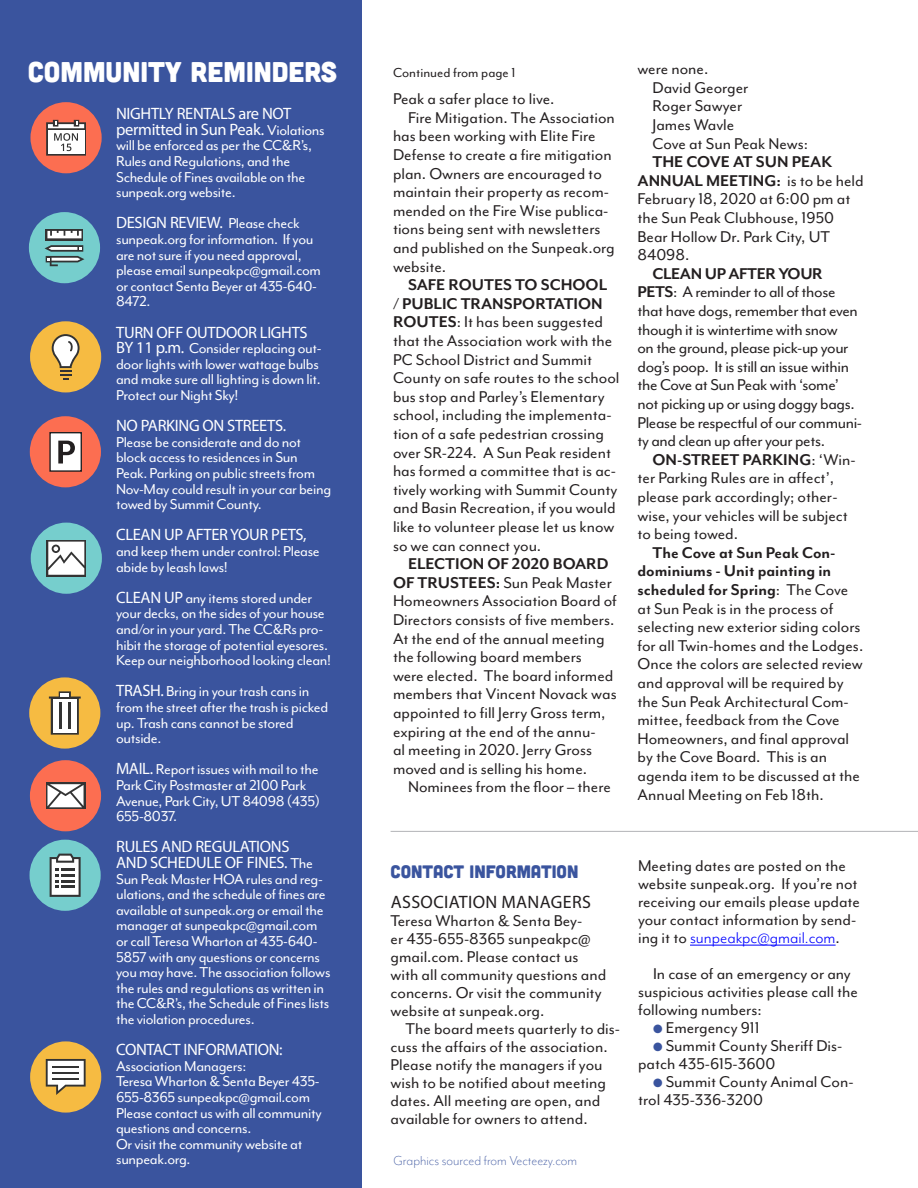
<style>
.page{position:relative;width:918px;height:1188px;background:#fff}
.page>*{position:absolute;margin:0;border:0;box-sizing:border-box;transform-origin:0 0}
.Cubano_hed_small{font:28.5px "Cubano";color:#fff}
.News_text_basic{font:18px/18.6px "Mr Eaves Mod OT";color:#231f20}
.News_text_basic-2{font:18px/18.6px "Mr Eaves Mod OT";letter-spacing:-.02em;color:#231f20}
.News_text_basic_no_i{font:18px/18px "Mr Eaves Mod OT";color:#231f20}
.Cubano_hed_small-2{font:18px "Cubano";color:#3a549e}
.t1{font:16.5px/15.6px "Mr Eaves Mod OT";letter-spacing:-.02em;color:#fff}
.t2{font:16.5px "Myriad Pro";letter-spacing:-.02em;color:#fff}
.Source-photo_credit{font:300 15px "Mr Eaves Mod OT";color:#3a549e}
.Cubano_hed_small-3{font:15px "Mr Eaves Mod OT";color:#231f20}
.s1{font-family:"Myriad Pro"}
.s2{font-weight:700}
.s3{color:#00f}
.s4{color:#3a549e}
</style>
<div class="page">
<div style="left:0;top:0;width:362px;height:1188px;background:#3a549e"></div>
<div style="left:30px;top:1041px;width:71px;height:72px;background:#f6bb42;border-radius:50%"></div>
<svg style="left:46px;top:1059px;width:40px;height:36px"></svg>
<hr style="left:52px;top:1066px;width:27px;height:2px;background:#333">
<hr style="left:52px;top:1072px;width:27px;height:2px;background:#333">
<hr style="left:52px;top:1078px;width:27px;height:2px;background:#333">
<div style="left:31px;top:523px;width:71px;height:71px;background:#76cecd;border-radius:50%"></div>
<svg style="left:46px;top:540px;width:40px;height:37px"></svg>
<svg style="left:48px;top:542px;width:36px;height:33px"></svg>
<div style="left:30px;top:321px;width:71px;height:71px;background:#f6bb42;border-radius:50%"></div>
<svg style="left:52px;top:334px;width:28px;height:46px"></svg>
<div style="left:30px;top:102px;width:72px;height:71px;background:#fc6e51;border-radius:50%"></div>
<svg style="left:46px;top:120px;width:40px;height:36px"></svg>
<div style="left:29px;top:212px;width:71px;height:71px;background:#76cecd;border-radius:50%"></div>
<svg style="left:45px;top:245px;width:39px;height:21px"></svg>
<svg style="left:46px;top:229px;width:37px;height:11px"></svg>
<svg style="left:47px;top:231px;width:35px;height:7px"></svg>
<div style="left:29px;top:677px;width:71px;height:72px;background:#f6bb42;border-radius:50%"></div>
<svg style="left:49px;top:691px;width:32px;height:44px"></svg>
<div style="left:53px;top:699px;width:24px;height:34px;background:#fff"></div>
<hr style="left:59px;top:703px;width:2px;height:26px;background:#333">
<hr style="left:68px;top:703px;width:2px;height:26px;background:#333">
<div style="left:30px;top:840px;width:71px;height:71px;background:#76cecd;border-radius:50%"></div>
<svg style="left:50px;top:854px;width:31px;height:43px"></svg>
<div style="left:30px;top:760px;width:71px;height:71px;background:#fc6e51;border-radius:50%"></div>
<svg style="left:46px;top:782px;width:39px;height:27px"></svg>
<svg style="left:47px;top:784px;width:37px;height:23px"></svg>
<div style="left:30px;top:416px;width:71px;height:71px;background:#fc6e51;border-radius:50%"></div>
<div style="left:50px;top:433px;width:31px;height:38px;background:#fff"></div>
<div style="left:49px;top:432px;width:33px;height:40px;border:1px solid #231f20"></div>
<svg style="left:58px;top:441px;width:17px;height:23px"></svg>
<hr style="left:690px;top:945px;width:146px;height:1px;background:#00f">
<hr style="left:391px;top:831px;width:527px;height:1px;background:#b2b3b7">
<p class="Cubano_hed_small" style="left:28px;top:54px;width:311px">COMMUNITY REMINDERS</p>
<p class="t1" style="left:116px;top:107px;width:210px"><span class="s1">NIGHTLY RENTALS are NOT permitted in Sun Peak.</span> Violations will be enforced as per the CC&amp;R’s,<br>Rules and Regulations, and the<br>Schedule of Fines available on the sunpeak.org website.</p>
<p class="t1" style="left:116px;top:216px;width:206px"><span class="s1">DESIGN REVIEW.</span> Please check sunpeak.org for information. If you are not sure if you need approval, please email sunpeakpc@gmail.com or contact Senta Beyer at 435-640-<br>8472.</p>
<p class="t1" style="left:116px;top:325px;width:207px"><span class="s1">TURN OFF OUTDOOR LIGHTS<br>BY 11 p.m.</span> Consider replacing out&shy;door lights with lower wattage bulbs and make sure all lighting is down lit.<br>Protect our Night Sky!</p>
<p class="t1" style="left:116px;top:419px;width:217px"><span class="s1">NO PARKING ON STREETS.<br></span>Please be considerate and do not block access to residences in Sun<br>Peak. Parking on public streets from<br>Nov-May could result in your car being towed by Summit County.</p>
<p class="t1" style="left:116px;top:528px;width:205px"><span class="s1">CLEAN UP AFTER YOUR PETS, </span>and keep them under control: Please abide by leash laws!</p>
<p class="t1" style="left:116px;top:590px;width:217px"><span class="s1">CLEAN UP</span> any items stored under your decks, on the sides of your house and/or in your yard. The CC&amp;Rs pro&shy;hibit the storage of potential eyesores.<br>Keep our neighborhood looking clean!</p>
<p class="t1" style="left:116px;top:684px;width:214px"><span class="s1">TRASH.</span> Bring in your trash cans in from the street after the trash is picked up. Trash cans cannot be stored outside.</p>
<p class="t1" style="left:116px;top:762px;width:206px"><span class="s1">MAIL.</span> Report issues with mail to the<br>Park City Postmaster at 2100 Park<br>Avenue, Park City, UT 84098 (435)<br>655-8037.</p>
<p class="t1" style="left:116px;top:840px;width:216px"><span class="s1">RULES AND REGULATIONS<br>AND SCHEDULE OF FINES.</span> The Sun Peak Master HOA rules and reg&shy;ulations, and the schedule of fines are available at sunpeak.org or email the manager at sunpeakpc@gmail.com or call Teresa Wharton at 435-640- 5857 with any questions or concerns you may have. The association follows the rules and regulations as written in the CC&amp;R’s, the Schedule of Fines lists the violation procedures.</p>
<p class="t2" style="left:116px;top:1039px;width:168px">CONTACT INFORMATION:</p>
<p class="t1" style="left:116px;top:1058px;width:132px">Association Managers:</p>
<p class="t1" style="left:116px;top:1074px;width:205px">Teresa Wharton &amp; Senta Beyer 435-<br>655-8365 sunpeakpc@gmail.com</p>
<p class="t1" style="left:116px;top:1105px;width:207px">Please contact us with all community questions and concerns.<br>Or visit the community website at sunpeak.org.</p>
<p class="Cubano_hed_small-3" style="left:393px;top:64px;width:124px">Continued from page 1</p>
<p class="News_text_basic" style="left:393px;top:90px;width:163px">Peak a safer place to live.</p>
<p class="News_text_basic" style="left:393px;top:108px;width:223px;text-indent:15px">Fire Mitigation. The Association has been working with Elite Fire<br>Defense to create a fire mitigation plan. Owners are encouraged to maintain their property as recom&shy;mended on the Fire Wise publica&shy;tions being sent with newsletters and published on the Sunpeak.org website.</p>
<p class="News_text_basic" style="left:393px;top:276px;width:228px;text-indent:15px"><span class="s2">SAFE ROUTES TO SCHOOL<br>/ PUBLIC TRANSPORTATION<br>ROUTES</span>: It has been suggested that the Association work with the<br>PC School District and Summit<br>County on safe routes to the school bus stop and Parley’s Elementary school, including the implementa&shy;tion of a safe pedestrian crossing over SR-224. A Sun Peak resident has formed a committee that is ac&shy;tively working with Summit County and Basin Recreation, if you would like to volunteer please let us know so we can connect you.</p>
<p class="News_text_basic" style="left:393px;top:555px;width:225px;text-indent:15px"><span class="s2">ELECTION OF 2020 BOARD<br>OF TRUSTEES:</span> Sun Peak Master<br>Homeowners Association Board of<br>Directors consists of five members.<br>At the end of the annual meeting the following board members were elected. The board informed members that Vincent Novack was appointed to fill Jerry Gross term, expiring at the end of the annu-<br>al meeting in 2020. Jerry Gross moved and is selling his home.</p>
<p class="News_text_basic" style="left:408px;top:778px;width:204px">Nominees from the floor – there</p>
<p class="News_text_basic" style="left:638px;top:60px;width:72px">were none.</p>
<p class="News_text_basic" style="left:652px;top:78px;width:98px">David Georger</p>
<p class="News_text_basic" style="left:652px;top:97px;width:91px">Roger Sawyer</p>
<p class="News_text_basic" style="left:652px;top:116px;width:83px">James Wavle</p>
<p class="News_text_basic" style="left:652px;top:134px;width:157px">Cove at Sun Peak News:</p>
<p class="News_text_basic" style="left:638px;top:153px;width:228px;text-indent:15px"><span class="s2">THE COVE AT SUN PEAK<br>ANNUAL MEETING:</span> is to be held<br>February 18, 2020 at 6:00 pm at the Sun Peak Clubhouse, 1950<br>Bear Hollow Dr. Park City, UT<br>84098.</p>
<p class="News_text_basic-2" style="left:638px;top:264px;width:226px;text-indent:15px"><span class="s2">CLEAN UP AFTER YOUR<br>PETS</span>: A reminder to all of those that have dogs, remember that even though it is wintertime with snow<br>on the ground, please pick-up your dog’s poop. It is still an issue within the Cove at Sun Peak with ‘some’ not picking up or using doggy bags.<br>Please be respectful of our communi&shy;ty and clean up after your pets.</p>
<p class="News_text_basic" style="left:638px;top:450px;width:220px;text-indent:15px"><span class="s2">ON-STREET PARKING</span>: ‘Win&shy;ter Parking Rules are in affect’, please park accordingly; other&shy;wise, your vehicles will be subject to being towed.</p>
<p class="News_text_basic" style="left:638px;top:543px;width:227px;text-indent:15px"><span class="s2">The Cove at Sun Peak Con&shy;dominiums - Unit painting in scheduled for Spring</span>: The Cove at Sun Peak is in the process of selecting new exterior siding colors for all Twin-homes and the Lodges.<br>Once the colors are selected review and approval will be required by the Sun Peak Architectural Com&shy;mittee, feedback from the Cove<br>Homeowners, and final approval by the Cove Board. This is an agenda item to be discussed at the<br>Annual Meeting on Feb 18th.</p>
<p class="Cubano_hed_small-2" style="left:391px;top:860px;width:189px">CONTACT INFORMATION</p>
<p class="News_text_basic_no_i" style="left:391px;top:894px;width:217px"><span class="s1">ASSOCIATION MANAGERS<br></span>Teresa Wharton &amp; Senta Bey-<br>er 435-655-8365 sunpeakpc@ gmail.com. Please contact us with all community questions and concerns. Or visit the community website at sunpeak.org.</p>
<p class="News_text_basic" style="left:391px;top:1020px;width:231px;line-height:18px;text-indent:15px">The board meets quarterly to dis&shy;cuss the affairs of the association.<br>Please notify the managers if you wish to be notified about meeting dates. All meeting are open, and available for owners to attend.</p>
<p class="Source-photo_credit" style="left:394px;top:1152px;width:185px">Graphics sourced from Vecteezy.com</p>
<p class="News_text_basic" style="left:638px;top:857px;width:224px;line-height:18px">Meeting dates are posted on the website sunpeak.org. If you’re not receiving our emails please update your contact information by send&shy;ing it to <span class="s3">sunpeakpc@gmail.com</span>.</p>
<p class="News_text_basic" style="left:638px;top:965px;width:221px;line-height:18px;text-indent:15px">In case of an emergency or any suspicious activities please call the following numbers:</p>
<p class="News_text_basic" style="left:653px;top:1019px;width:108px"><span class="s4">●</span> Emergency 911</p>
<p class="News_text_basic" style="left:638px;top:1037px;width:206px;line-height:18px;text-indent:15px"><span class="s4">●</span> Summit County Sheriff Dis&shy;patch 435-615-3600</p>
<p class="News_text_basic" style="left:638px;top:1073px;width:217px;line-height:18px;text-indent:15px"><span class="s4">●</span> Summit County Animal Con&shy;trol 435-336-3200</p>
</div>
